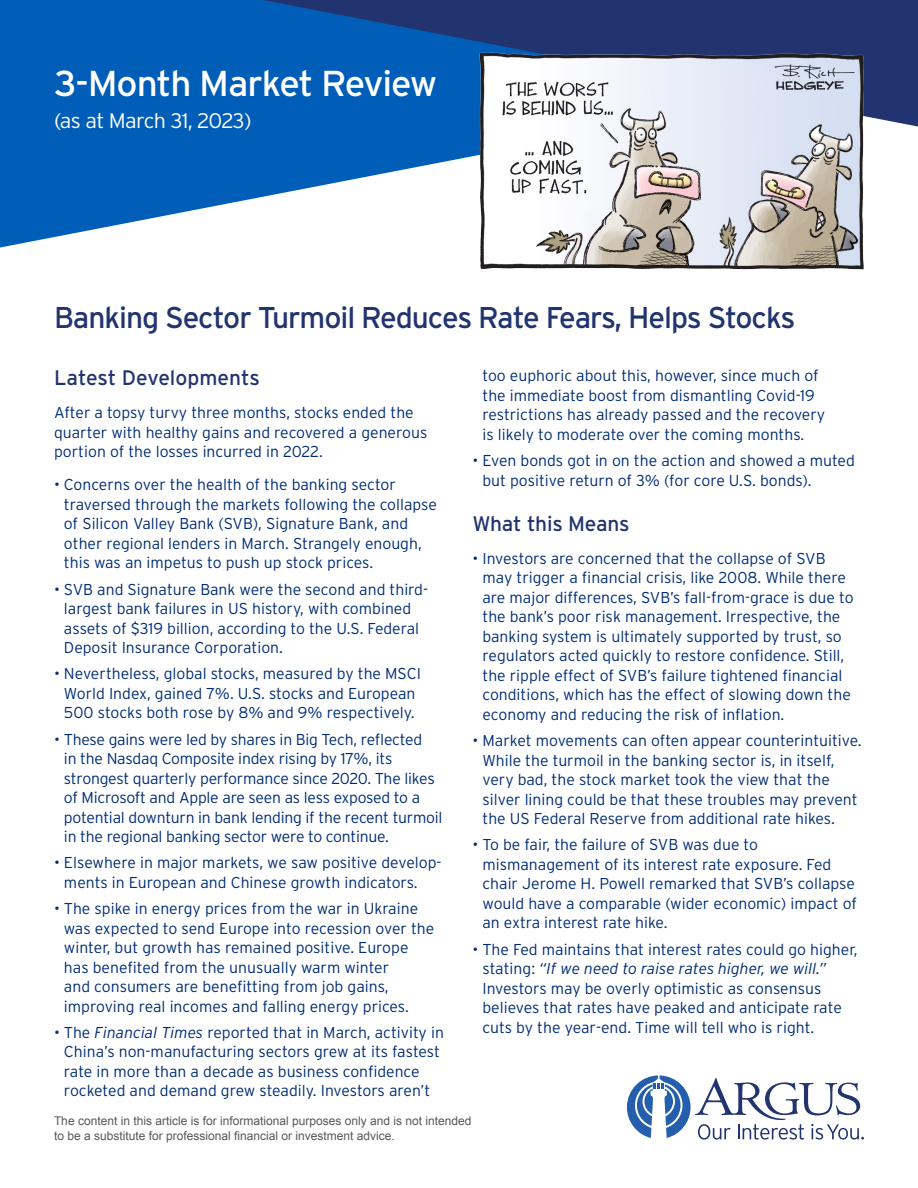
<style>
.page{position:relative;width:918px;height:1188px;background:#fff}
.page>*{position:absolute;margin:0;border:0;box-sizing:border-box;transform-origin:0 0}
.t1{font:36px "Interstate";letter-spacing:-.03em;color:#fff}
.t2{font:30px "Interstate";letter-spacing:-.035em;color:#22346f}
.t3{font:21px "Interstate";letter-spacing:-.01em;color:#22346f}
.t4{font:300 21px "Interstate";letter-spacing:-.035em;color:#fff}
.t5{font:300 15.75px/19.5px "Interstate";color:#002d74}
.paragraph{font:12px/14.2px "Arial";color:#57585a}
.s1{font-style:italic}
</style>
<div class="page">
<svg style="left:0;top:0;width:478px;height:248px;fill:#005eb8"></svg>
<svg style="left:263px;top:0;width:655px;height:127px;background:#14478e"></svg>
<svg style="left:627px;top:1075px;width:237px;height:65px"></svg>
<img style="left:478px;top:52px;width:387px;height:218px">
<p class="t1" style="left:54px;top:63px;width:385px">3-Month Market Review</p>
<p class="t4" style="left:54px;top:109px;width:199px">(as at March 31, 2023)</p>
<p class="t2" style="left:54px;top:300px;width:743px">Banking Sector Turmoil Reduces Rate Fears, Helps Stocks</p>
<p class="t3" style="left:54px;top:366px;width:207px">Latest Developments</p>
<p class="t5" style="left:54px;top:403px;width:375px">After a topsy turvy three months, stocks ended the quarter with healthy gains and recovered a generous portion of the losses incurred in 2022.</p>
<p class="t5" style="left:64px;top:475px;width:374px;text-indent:-10px">• Concerns over the health of the banking sector traversed through the markets following the collapse of Silicon Valley Bank (SVB), Signature Bank, and other regional lenders in March. Strangely enough, this was an impetus to push up stock prices.</p>
<p class="t5" style="left:64px;top:579px;width:366px;text-indent:-10px">• SVB and Signature Bank were the second and third&shy;largest bank failures in US history, with combined assets of $319 billion, according to the U.S. Federal Deposit Insurance Corporation.</p>
<p class="t5" style="left:54px;top:664px;width:369px;text-align:center">• Nevertheless, global stocks, measured by the MSCI<br>World Index, gained 7%. U.S. stocks and European<br>500 stocks both rose by 8% and 9% respectively.</p>
<p class="t5" style="left:64px;top:729px;width:380px;text-indent:-10px">• These gains were led by shares in Big Tech, reflected<br>in the Nasdaq Composite index rising by 17%, its strongest quarterly performance since 2020. The likes of Microsoft and Apple are seen as less exposed to a potential downturn in bank lending if the recent turmoil in the regional banking sector were to continue.</p>
<p class="t5" style="left:64px;top:853px;width:379px;text-indent:-10px">• Elsewhere in major markets, we saw positive develop&shy;ments in European and Chinese growth indicators.</p>
<p class="t5" style="left:64px;top:899px;width:372px;text-indent:-10px">• The spike in energy prices from the war in Ukraine was expected to send Europe into recession over the winter, but growth has remained positive. Europe has benefited from the unusually warm winter<br>and consumers are benefitting from job gains, improving real incomes and falling energy prices.</p>
<p class="t5" style="left:64px;top:1023px;width:382px;text-indent:-10px">• The <span class="s1">Financial Times</span> reported that in March, activity in China’s non-manufacturing sectors grew at its fastest rate in more than a decade as business confidence rocketed and demand grew steadily. Investors aren’t</p>
<p class="t5" style="left:482px;top:366px;width:344px">too euphoric about this, however, since much of the immediate boost from dismantling Covid-19 restrictions has already passed and the recovery is likely to moderate over the coming months.</p>
<p class="t5" style="left:482px;top:451px;width:374px;text-indent:-10px">• Even bonds got in on the action and showed a muted but positive return of 3% (for core U.S. bonds).</p>
<p class="t3" style="left:472px;top:512px;width:159px">What this Means</p>
<p class="t5" style="left:482px;top:549px;width:373px;text-indent:-10px">• Investors are concerned that the collapse of SVB may trigger a financial crisis, like 2008. While there are major differences, SVB’s fall-from-grace is due to the bank’s poor risk management. Irrespective, the banking system is ultimately supported by trust, so regulators acted quickly to restore confidence. Still, the ripple effect of SVB’s failure tightened financial conditions, which has the effect of slowing down the economy and reducing the risk of inflation.</p>
<p class="t5" style="left:482px;top:731px;width:381px;text-indent:-10px">• Market movements can often appear counterintuitive.<br>While the turmoil in the banking sector is, in itself, very bad, the stock market took the view that the silver lining could be that these troubles may prevent the US Federal Reserve from additional rate hikes.</p>
<p class="t5" style="left:482px;top:835px;width:376px;text-indent:-10px">• To be fair, the failure of SVB was due to mismanagement of its interest rate exposure. Fed chair Jerome H. Powell remarked that SVB’s collapse would have a comparable (wider economic) impact of an extra interest rate hike.</p>
<p class="t5" style="left:482px;top:939px;width:377px;text-indent:-10px">• The Fed maintains that interest rates could go higher, stating: <span class="s1">“If we need to raise rates higher, we will.” </span>Investors may be overly optimistic as consensus believes that rates have peaked and anticipate rate cuts by the year-end. Time will tell who is right.</p>
<p class="paragraph" style="left:54px;top:1114px;width:419px">The content in this article is for informational purposes only and is not intended to be a substitute for professional financial or investment advice.</p>
</div>
